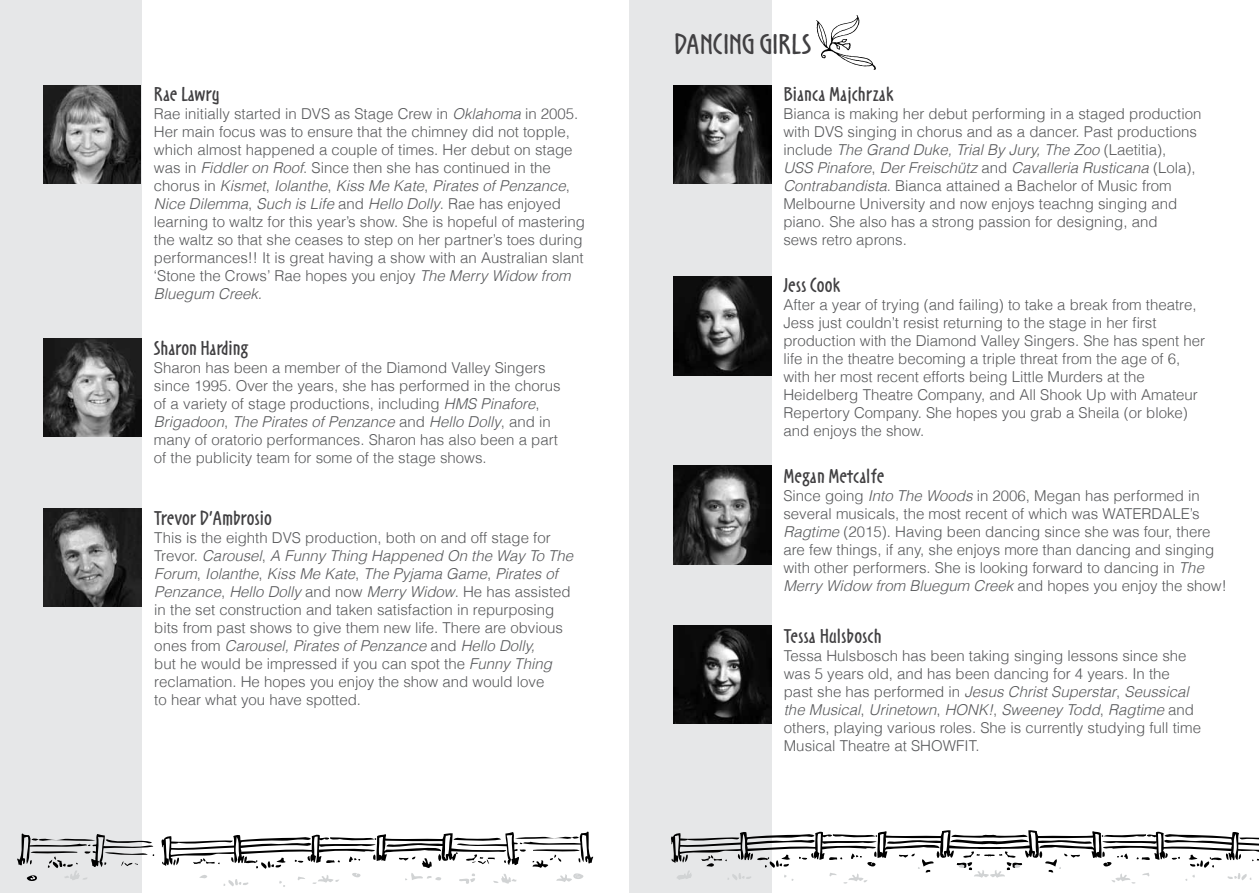
<style>
.page{position:relative;width:1259px;height:893px;background:#fff}
.page>*{position:absolute;margin:0;border:0;box-sizing:border-box;transform-origin:0 0}
.t1{font:700 30px "Noovo ITC";letter-spacing:-.01em;color:#414042}
.t2{font:700 21px "Noovo ITC";color:#414042}
.t3{font:300 15px/18px "Helvetica";color:#58595b}
.s1{font-style:italic}
</style>
<div class="page">
<div style="left:0;top:0;width:141px;height:893px;background:#e6e7e8"></div>
<img style="left:43px;top:85px;width:98px;height:99px">
<img style="left:43px;top:338px;width:98px;height:99px">
<img style="left:43px;top:508px;width:98px;height:99px">
<div style="left:629px;top:0;width:143px;height:893px;background:#e6e7e8"></div>
<img style="left:673px;top:85px;width:99px;height:99px">
<img style="left:673px;top:276px;width:99px;height:99px">
<img style="left:673px;top:466px;width:99px;height:98px">
<img style="left:673px;top:625px;width:98px;height:99px">
<svg style="left:816px;top:15px;width:60px;height:55px"></svg>
<svg style="left:161px;top:831px;width:432px;height:56px"></svg>
<svg style="left:17px;top:833px;width:137px;height:49px"></svg>
<svg style="left:671px;top:830px;width:588px;height:54px"></svg>
<h2 class="t2" style="left:154px;top:82px;width:67px">Rae Lawry</h2>
<p class="t3" style="left:154px;top:104px;width:432px">Rae initially started in DVS as Stage Crew in <span class="s1">Oklahoma</span> in 2005.<br>Her main focus was to ensure that the chimney did not topple, which almost happened a couple of times. Her debut on stage was in <span class="s1">Fiddler on Roof</span>. Since then she has continued in the chorus in <span class="s1">Kismet</span>, <span class="s1">Iolanthe</span>, <span class="s1">Kiss Me Kate</span>, <span class="s1">Pirates of Penzance</span>, <span class="s1">Nice Dilemma</span>, <span class="s1">Such is Life</span> and <span class="s1">Hello Dolly</span>. Rae has enjoyed learning to waltz for this year’s show. She is hopeful of mastering the waltz so that she ceases to step on her partner’s toes during performances!! It is great having a show with an Australian slant ‘Stone the Crows’ Rae hopes you enjoy <span class="s1">The Merry Widow from Bluegum Creek.</span></p>
<h2 class="t2" style="left:154px;top:336px;width:96px">Sharon Harding</h2>
<p class="t3" style="left:154px;top:358px;width:408px">Sharon has been a member of the Diamond Valley Singers since 1995. Over the years, she has performed in the chorus of a variety of stage productions, including <span class="s1">HMS Pinafore</span>, <span class="s1">Brigadoon</span>, <span class="s1">The Pirates of Penzance</span> and <span class="s1">Hello Dolly</span>, and in many of oratorio performances. Sharon has also been a part of the publicity team for some of the stage shows.</p>
<h2 class="t2" style="left:154px;top:506px;width:119px">Trevor D’Ambrosio</h2>
<p class="t3" style="left:154px;top:528px;width:420px">This is the eighth DVS production, both on and off stage for Trevor. <span class="s1">Carousel</span>, <span class="s1">A Funny Thing Happened On the Way To The Forum</span>, <span class="s1">Iolanthe</span>, <span class="s1">Kiss Me Kate</span>, <span class="s1">The Pyjama Game</span>, <span class="s1">Pirates of Penzance</span>, <span class="s1">Hello Dolly</span> and now <span class="s1">Merry Widow</span>. He has assisted in the set construction and taken satisfaction in repurposing bits from past shows to give them new life. There are obvious ones from <span class="s1">Carousel, Pirates of Penzance</span> and <span class="s1">Hello Dolly,<br></span>but he would be impressed if you can spot the <span class="s1">Funny Thing </span>reclamation. He hopes you enjoy the show and would love<br>to hear what you have spotted.</p>
<h1 class="t1" style="left:674px;top:27px;width:139px">DANCING GIRLS</h1>
<h2 class="t2" style="left:783px;top:82px;width:112px">Bianca Majchrzak</h2>
<p class="t3" style="left:783px;top:104px;width:419px">Bianca is making her debut performing in a staged production with DVS singing in chorus and as a dancer. Past productions include <span class="s1">The Grand Duke, Trial By Jury, The Zoo</span> (Laetitia),<br><span class="s1">USS Pinafore</span>, <span class="s1">Der Freischütz</span> and <span class="s1">Cavalleria Rusticana</span> (Lola), <span class="s1">Contrabandista</span>. Bianca attained a Bachelor of Music from Melbourne University and now enjoys teachng singing and piano. She also has a strong passion for designing, and<br>sews retro aprons.</p>
<h2 class="t2" style="left:783px;top:273px;width:59px">Jess Cook</h2>
<p class="t3" style="left:783px;top:296px;width:423px">After a year of trying (and failing) to take a break from theatre, Jess just couldn’t resist returning to the stage in her first production with the Diamond Valley Singers. She has spent her life in the theatre becoming a triple threat from the age of 6, with her most recent efforts being Little Murders at the Heidelberg Theatre Company, and All Shook Up with Amateur Repertory Company. She hopes you grab a Sheila (or bloke) and enjoys the show.</p>
<h2 class="t2" style="left:783px;top:465px;width:102px">Megan Metcalfe</h2>
<p class="t3" style="left:783px;top:487px;width:445px">Since going <span class="s1">Into The Woods</span> in 2006, Megan has performed in several musicals, the most recent of which was WATERDALE’s <span class="s1">Ragtime</span> (2015). Having been dancing since she was four, there are few things, if any, she enjoys more than dancing and singing with other performers. She is looking forward to dancing in <span class="s1">The Merry Widow from Bluegum Creek</span> and hopes you enjoy the show!</p>
<h2 class="t2" style="left:784px;top:624px;width:99px">Tessa Hulsbosch</h2>
<p class="t3" style="left:784px;top:646px;width:419px">Tessa Hulsbosch has been taking singing lessons since she was 5 years old, and has been dancing for 4 years. In the past she has performed in <span class="s1">Jesus Christ Superstar</span>, <span class="s1">Seussical the Musical</span>, <span class="s1">Urinetown</span>, <span class="s1">HONK!</span>, <span class="s1">Sweeney Todd</span>, <span class="s1">Ragtime</span> and others, playing various roles. She is currently studying full time Musical Theatre at SHOWFIT.</p>
</div>
